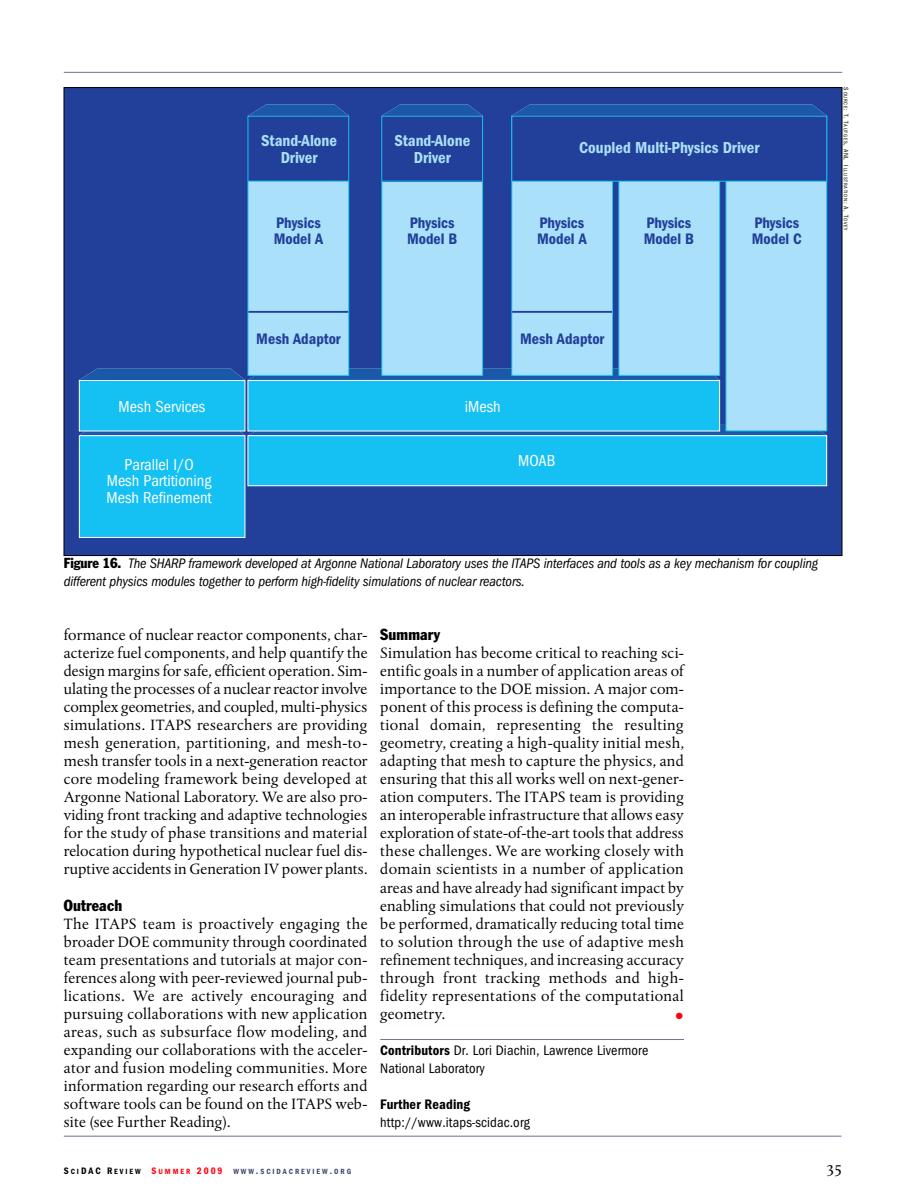
<style>
.page{position:relative;width:906px;height:1200px;background:#fff}
.page>*{position:absolute;margin:0;border:0;box-sizing:border-box;transform-origin:0 0}
.t1{font:16.5px/16.5px "Franklin Got Cd Io P Book+DHUTAQ";color:#fff;text-align:center}
.t2{font:16.5px/16.5px "Franklin Got Cd Io P Demi+ZCPGED";color:#aae0f9;text-align:center}
.t3{font:16.5px "Albertina";color:#000}
.t4{font:15.75px/18px "Albertina";letter-spacing:.01em;color:#000;text-align:justify}
.t5{font:15.75px/15.8px "Franklin Got Cd Io P Demi+ZCPGED";color:#223f99}
.t6{font:condensed 15.75px "Franklin Gothic";letter-spacing:.01em;color:#000}
.t7{font:italic 14.25px/18px "Franklin Got Cd Io P";letter-spacing:-.01em;color:#000}
.t8{font:14.25px/18px "Franklin Got Cd Io P";letter-spacing:.01em;color:#000}
.t9{font:600 14.25px "Franklin Got Cd Io P";letter-spacing:.01em;color:#000}
.t10{font:9px "Zapf Dingbats";color:#ff000f}
.t11{font:600 7.8px "Franklin Got Cd Io P";letter-spacing:.25em;color:#3f486d}
.t12{font:5.4px "Franklin Got Cd Io P";letter-spacing:.125em;color:#000}
.s1{font-size:6.75px}
.s2{font-family:"Franklin Gothic";font-style:normal;font-stretch:condensed}
.s3{font-weight:600}
.s4{font-size:9.75px;color:#000}
.s5{color:#000}
.s6{font-size:9.75px;color:#ff000f}
.s7{color:#ff000f}
.s8{font-size:9.75px}
</style>
<div class="page">
<hr style="left:64px;top:72px;width:778px;height:1px;background:#6e7192">
<hr style="left:380px;top:1038px;width:304px;height:1px;background:#6e7192">
<hr style="left:64px;top:1135px;width:777px;height:1px;background:#6e7192">
<div style="left:64px;top:88px;width:778px;height:467px;background:#223f99"></div>
<svg style="left:79px;top:423px;width:748px;height:12px;background:#366bb2"></svg>
<div style="left:248px;top:380px;width:471px;height:51px;background:#15c0f2"></div>
<div style="left:248px;top:380px;width:472px;height:51px;border:1px solid #fff"></div>
<div style="left:79px;top:380px;width:166px;height:51px;background:#15c0f2"></div>
<div style="left:79px;top:380px;width:166px;height:51px;border:1px solid #fff"></div>
<div style="left:248px;top:435px;width:578px;height:50px;background:#15c0f2"></div>
<div style="left:248px;top:435px;width:579px;height:51px;border:1px solid #fff"></div>
<div style="left:79px;top:435px;width:166px;height:102px;background:#15c0f2"></div>
<div style="left:79px;top:435px;width:166px;height:102px;border:1px solid #fff"></div>
<div style="left:248px;top:116px;width:101px;height:259px;background:#aae0f9"></div>
<div style="left:248px;top:116px;width:101px;height:65px;background:#223f99"></div>
<hr style="left:248px;top:311px;width:100px;height:2px;background:#223f99">
<div style="left:248px;top:116px;width:101px;height:259px;border:1px solid #15c0f2"></div>
<div style="left:382px;top:116px;width:100px;height:259px;background:#aae0f9"></div>
<div style="left:382px;top:116px;width:100px;height:65px;background:#223f99"></div>
<div style="left:381px;top:116px;width:102px;height:259px;border:1px solid #15c0f2"></div>
<div style="left:512px;top:116px;width:100px;height:259px;background:#aae0f9"></div>
<hr style="left:512px;top:311px;width:100px;height:2px;background:#223f99">
<div style="left:511px;top:116px;width:102px;height:259px;border:1px solid #15c0f2"></div>
<div style="left:619px;top:116px;width:100px;height:259px;background:#aae0f9"></div>
<div style="left:618px;top:116px;width:102px;height:259px;border:1px solid #15c0f2"></div>
<div style="left:726px;top:116px;width:100px;height:267px;background:#aae0f9"></div>
<div style="left:726px;top:382px;width:100px;height:49px;background:#aae0f9"></div>
<div style="left:725px;top:116px;width:102px;height:315px;border:1px solid #15c0f2"></div>
<div style="left:512px;top:116px;width:314px;height:65px;background:#223f99"></div>
<div style="left:511px;top:116px;width:316px;height:65px;border:1px solid #15c0f2"></div>
<svg style="left:79px;top:368px;width:641px;height:12px"></svg>
<hr style="left:381px;top:181px;width:101px;height:1px;background:#15c0f2">
<hr style="left:248px;top:181px;width:101px;height:1px;background:#15c0f2">
<svg style="left:248px;top:104px;width:101px;height:12px"></svg>
<svg style="left:381px;top:104px;width:102px;height:12px"></svg>
<svg style="left:511px;top:104px;width:316px;height:12px;background:#215aa9"></svg>
<p class="t2" style="left:261px;top:132px;width:77px">Stand-Alone<br>Driver</p>
<p class="t5" style="left:274px;top:214px;width:51px">Physics<br>Model A</p>
<p class="t2" style="left:394px;top:132px;width:77px">Stand-Alone<br>Driver</p>
<p class="t5" style="left:407px;top:214px;width:52px">Physics<br>Model B</p>
<p class="t2" style="left:579px;top:138px;width:182px">Coupled Multi-Physics Driver</p>
<p class="t5" style="left:537px;top:214px;width:51px">Physics<br>Model A</p>
<p class="t5" style="left:643px;top:214px;width:52px">Physics<br>Model B</p>
<p class="t5" style="left:752px;top:214px;width:52px">Physics<br>Model C</p>
<p class="t12" style="left:849px;top:87px;width:144px;rotate:90deg"><span class="s1">S</span>OURCE<span class="s1">: T. T</span>AUTGES<span class="s1">, ANL I</span>LLUSTRATION<span class="s1">: A. T</span>OVEY</p>
<p class="t1" style="left:119px;top:398px;width:88px">Mesh Services</p>
<p class="t1" style="left:106px;top:456px;width:107px">Parallel I/O<br>Mesh Partitioning<br>Mesh Refinement</p>
<p class="t5" style="left:256px;top:331px;width:86px">Mesh Adaptor</p>
<p class="t5" style="left:520px;top:331px;width:86px">Mesh Adaptor</p>
<p class="t1" style="left:465px;top:398px;width:37px">iMesh</p>
<p class="t1" style="left:518px;top:452px;width:39px">MOAB</p>
<p class="t7" style="left:64px;top:554px;width:756px"><span class="s2">Figure 16.</span> The SHARP framework developed at Argonne National Laboratory uses the ITAPS interfaces and tools as a key mechanism for coupling different physics modules together to perform high-fidelity simulations of nuclear reactors.</p>
<p class="t4" style="left:64px;top:627px;width:305px">formance of nuclear reactor components, char&shy;acterize fuel components, and help quantify the design margins for safe, efficient operation. Sim&shy;ulating the processes of a nuclear reactor involve complex geometries, and coupled, multi-physics simulations. ITAPS researchers are providing mesh generation, partitioning, and mesh-to&shy;mesh transfer tools in a next-generation reactor core modeling framework being developed at Argonne National Laboratory. We are also pro&shy;viding front tracking and adaptive technologies for the study of phase transitions and material relocation during hypothetical nuclear fuel dis&shy;ruptive accidents in Generation IV power plants.</p>
<p class="t6" style="left:64px;top:899px;width:60px">Outreach</p>
<p class="t4" style="left:64px;top:915px;width:305px">The ITAPS team is proactively engaging the broader DOE community through coordinated team presentations and tutorials at major con&shy;ferences along with peer-reviewed journal pub&shy;lications. We are actively encouraging and pursuing collaborations with new application areas, such as subsurface flow modeling, and expanding our collaborations with the acceler&shy;ator and fusion modeling communities. More information regarding our research efforts and software tools can be found on the ITAPS web&shy;site (see Further Reading).</p>
<p class="t6" style="left:380px;top:629px;width:61px">Summary</p>
<p class="t4" style="left:380px;top:645px;width:305px">Simulation has become critical to reaching sci&shy;entific goals in a number of application areas of importance to the DOE mission. A major com&shy;ponent of this process is defining the computa&shy;tional domain, representing the resulting geometry, creating a high-quality initial mesh, adapting that mesh to capture the physics, and ensuring that this all works well on next-gener&shy;ation computers. The ITAPS team is providing an interoperable infrastructure that allows easy exploration of state-of-the-art tools that address these challenges. We are working closely with domain scientists in a number of application areas and have already had significant impact by enabling simulations that could not previously be performed, dramatically reducing total time to solution through the use of adaptive mesh refinement techniques, and increasing accuracy through front tracking methods and high&shy;fidelity representations of the computational geometry.</p>
<p class="t10" style="left:676px;top:1009px;width:9px">●</p>
<p class="t8" style="left:380px;top:1040px;width:270px"><span class="s3">Contributors</span> Dr. Lori Diachin, Lawrence Livermore<br>National Laboratory</p>
<p class="t9" style="left:380px;top:1095px;width:91px">Further Reading</p>
<p class="t8" style="left:380px;top:1112px;width:151px">http://www.itaps-scidac.org</p>
<p class="t11" style="left:64px;top:1166px;width:289px"><span class="s4">S</span><span class="s5">CI</span><span class="s4">DAC R</span><span class="s5">EVIEW</span> <span class="s6">S</span><span class="s7">UMMER</span> <span class="s6">2009</span> WWW<span class="s8">.</span>SCIDACREVIEW<span class="s8">.</span>ORG</p>
<p class="t3" style="left:825px;top:1163px;width:18px">35</p>
</div>
